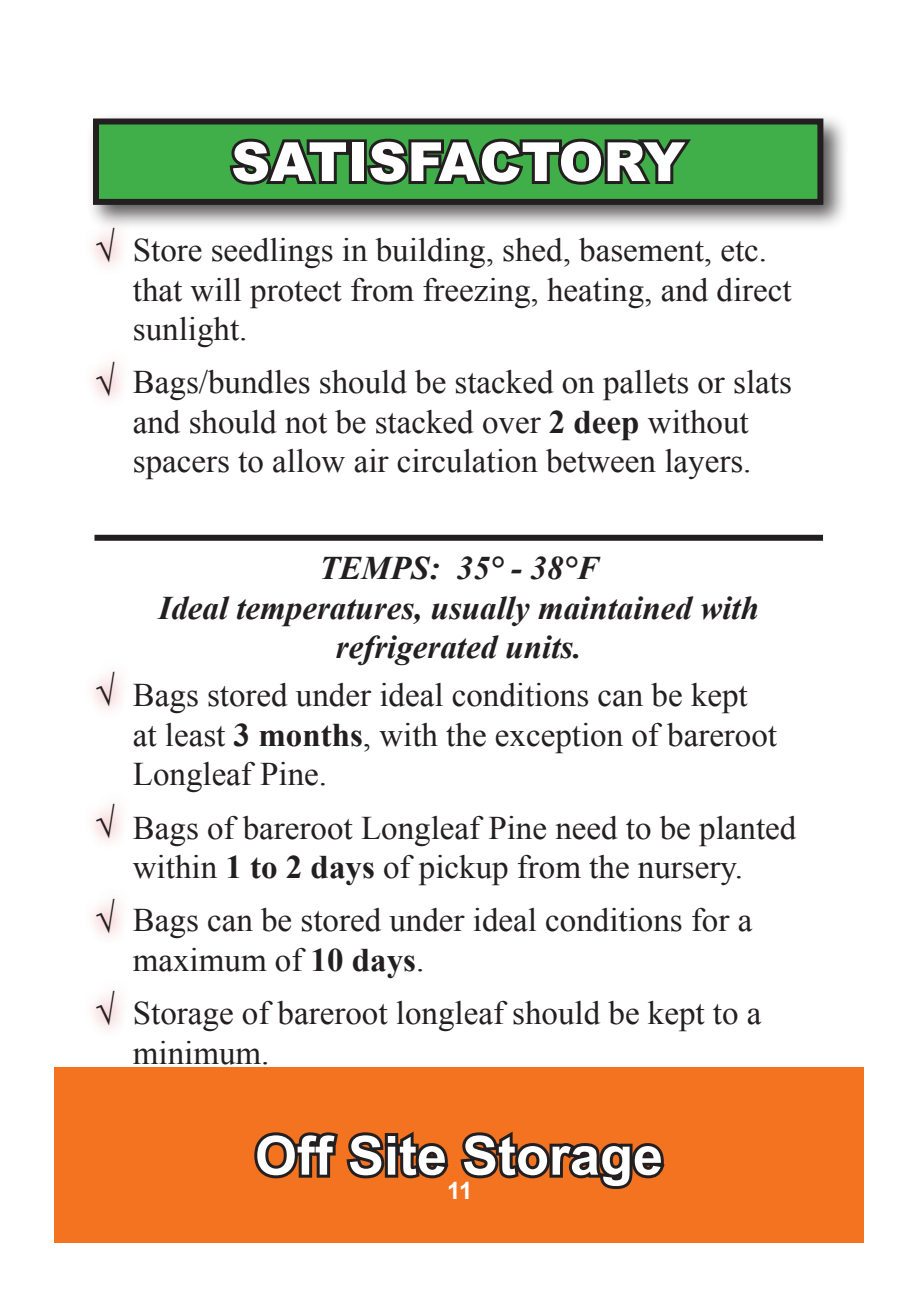
<style>
.page{position:relative;width:918px;height:1296px;background:#fff}
.page>*{position:absolute;margin:0;border:0;box-sizing:border-box;transform-origin:0 0}
.t1{font:700 54px "Arial";color:#fff}
.t2{font:900 54px "Arial";color:#fff}
.t3{font:italic 700 36px "Times New Roman";color:#231f20}
.t4{font:33px/39.6px "Times New Roman";color:#231f20}
.t5{font:italic 700 33px/39.6px "Times New Roman";color:#231f20;text-align:center}
.t6{font:700 24px "Arial";color:#fff}
.s1{font-weight:700}
</style>
<div class="page">
<div style="left:86px;top:112px;width:764px;height:119px;background:#231f20;opacity:.75"></div>
<div style="left:96px;top:122px;width:724px;height:80px;background:#40ae49"></div>
<svg style="left:229px;top:138px;width:120px;height:47px"></svg>
<div style="left:349px;top:139px;width:18px;height:45px;border:6px solid #231f20"></div>
<svg style="left:364px;top:138px;width:327px;height:47px"></svg>
<div style="left:93px;top:118px;width:730px;height:87px;border:6px solid #231f20"></div>
<svg style="left:86px;top:216px;width:44px;height:50px;fill:#fcf4f4"></svg>
<svg style="left:93px;top:806px;width:28px;height:36px"></svg>
<svg style="left:93px;top:674px;width:28px;height:36px"></svg>
<svg style="left:93px;top:364px;width:28px;height:36px"></svg>
<svg style="left:93px;top:993px;width:28px;height:36px"></svg>
<div style="left:94px;top:535px;width:729px;height:6px;background:#231f20"></div>
<div style="left:54px;top:1067px;width:810px;height:176px;background:#f47321"></div>
<svg style="left:254px;top:1131px;width:411px;height:58px"></svg>
<svg style="left:93px;top:901px;width:28px;height:36px"></svg>
<p class="t2" style="left:231px;top:123px;width:456px">SATISFACTORY</p>
<p class="t3" style="left:95px;top:224px;width:21px">√</p>
<p class="t3" style="left:95px;top:357px;width:21px">√</p>
<p class="t4" style="left:133px;top:230px;width:660px">Store seedlings in building, shed, basement, etc. that will protect from freezing, heating, and direct sunlight.</p>
<p class="t4" style="left:133px;top:362px;width:661px">Bags/bundles should be stacked on pallets or slats and should not be stacked over <span class="s1">2 deep</span> without spacers to allow air circulation between layers.</p>
<p class="t3" style="left:95px;top:668px;width:21px">√</p>
<p class="t3" style="left:95px;top:799px;width:21px">√</p>
<p class="t3" style="left:95px;top:895px;width:21px">√</p>
<p class="t3" style="left:95px;top:987px;width:21px">√</p>
<p class="t5" style="left:319px;top:547px;width:281px">TEMPS: 35° - 38°F</p>
<p class="t5" style="left:159px;top:587px;width:602px">Ideal temperatures, usually maintained with refrigerated units.</p>
<p class="t4" style="left:133px;top:675px;width:646px">Bags stored under ideal conditions can be kept at least <span class="s1">3 months</span>, with the exception of bareroot<br>Longleaf Pine.</p>
<p class="t4" style="left:133px;top:807px;width:665px">Bags of bareroot Longleaf Pine need to be planted within <span class="s1">1 to 2 days</span> of pickup from the nursery.</p>
<p class="t4" style="left:133px;top:900px;width:621px">Bags can be stored under ideal conditions for a maximum of <span class="s1">10 days</span>.</p>
<p class="t4" style="left:133px;top:993px;width:630px">Storage of bareroot longleaf should be kept to a minimum.</p>
<p class="t1" style="left:255px;top:1120px;width:410px">Off Site Storage</p>
<p class="t6" style="left:447px;top:1175px;width:27px">11</p>
</div>
